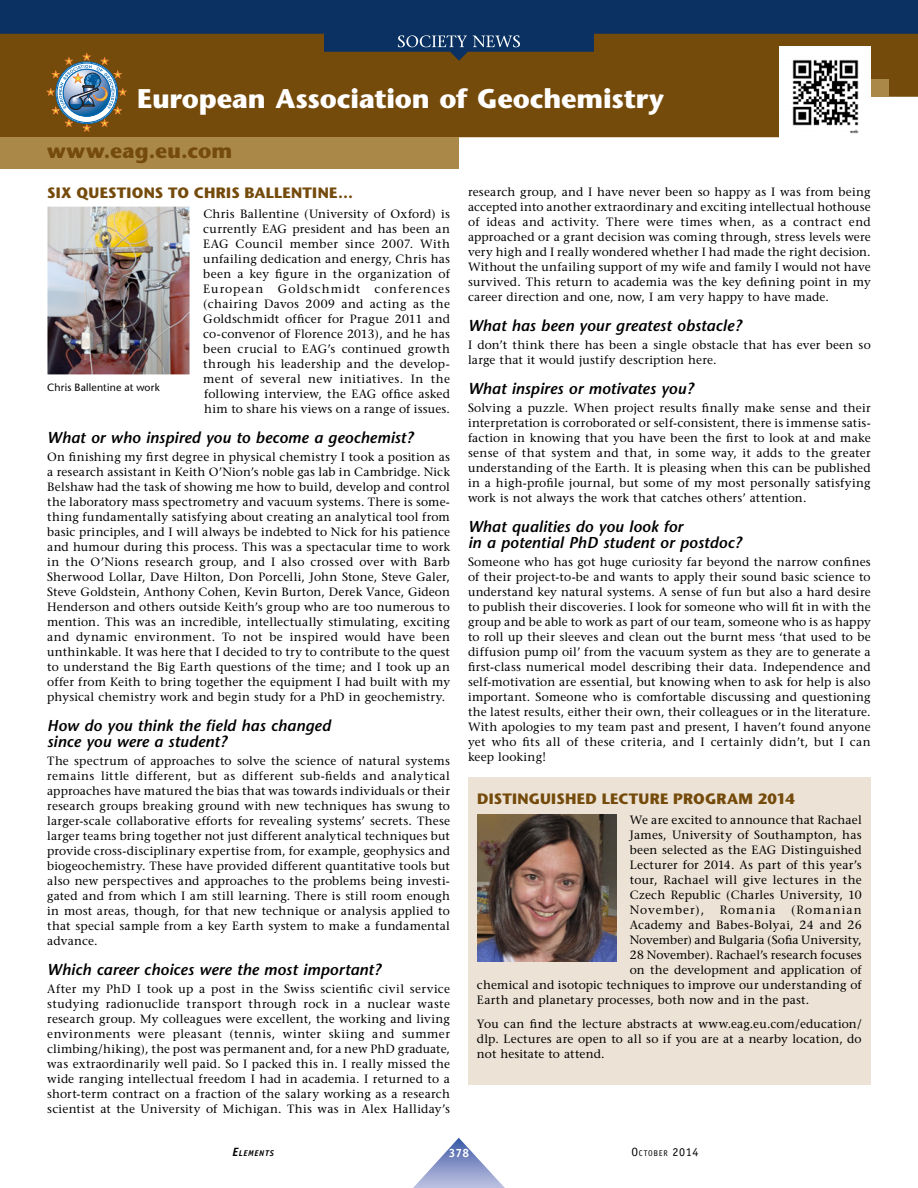
<style>
.page{position:relative;width:918px;height:1188px;background:#fff}
.page>*{position:absolute;margin:0;border:0;box-sizing:border-box;transform-origin:0 0}
.t1{font:700 27px "Stone Sans";letter-spacing:-.01em;color:#fff}
.t2{font:700 21px "Stone Sans";letter-spacing:.01em;color:#754b0c}
.t3{font:italic 600 15.75px/16.5px "Stone Sans";letter-spacing:.005em;color:#000}
.t4{font:700 15px "Stone Sans";letter-spacing:.015em;color:#754b0c}
.t5{font:12px/15px "Stone Serif";letter-spacing:.015em;color:#000;text-align:justify}
.t6{font:12px "Stone Serif";letter-spacing:.08em;color:#000}
.t7{font:700 12px "Officina Sans";color:#fff}
.t8{font:10.5px "Stone Sans";letter-spacing:.015em;color:#000}
.t9{font:8.4px "Officina Sans";letter-spacing:.085em;color:#000}
.t10{font:italic 700 8.4px "Officina Sans";letter-spacing:.08em;color:#000}
.s1{font-size:12px}
</style>
<div class="page">
<div style="left:468px;top:777px;width:403px;height:307px;background:#ece2d5"></div>
<div style="left:0;top:61px;width:918px;height:76px;background:#754b0c"></div>
<div style="left:0;top:137px;width:459px;height:32px;background:#aa8848"></div>
<div style="left:871px;top:79px;width:18px;height:18px;background:#aa8848"></div>
<img style="left:779px;top:61px;width:92px;height:76px">
<img style="left:47px;top:206px;width:143px;height:168px">
<img style="left:477px;top:814px;width:139px;height:148px">
<svg style="left:57px;top:63px;width:59px;height:59px"></svg>
<svg style="left:83px;top:125px;width:8px;height:6px"></svg>
<svg style="left:101px;top:120px;width:7px;height:7px"></svg>
<svg style="left:65px;top:120px;width:8px;height:7px"></svg>
<svg style="left:47px;top:61px;width:80px;height:53px;background:#7c8380"></svg>
<svg style="left:413px;top:1138px;width:92px;height:50px"></svg>
<svg style="left:0;top:0;width:918px;height:61px;background:#343f47"></svg>
<svg style="left:398px;top:35px;width:122px;height:12px"></svg>
<h1 class="t1" style="left:137px;top:88px;width:528px">European Association of Geochemistry</h1>
<h2 class="t2" style="left:47px;top:143px;width:187px">www.eag.eu.com</h2>
<p class="t4" style="left:47px;top:187px;width:307px">SIX QUESTIONS TO CHRIS BALLENTINE…</p>
<p class="t5" style="left:203px;top:207px;width:248px">Chris Ballentine (University of Oxford) is currently EAG president and has been an EAG Council member since 2007. With unfailing dedication and energy, Chris has been a key figure in the organization of European Goldschmidt conferences (chairing Davos 2009 and acting as the Goldschmidt officer for Prague 2011 and co-convenor of Florence 2013), and he has been crucial to EAG’s continued growth through his leadership and the develop&shy;ment of several new initiatives. In the following interview, the EAG office asked him to share his views on a range of issues.</p>
<h3 class="t3" style="left:47px;top:430px;width:368px">What or who inspired you to become a geochemist?</h3>
<p class="t5" style="left:47px;top:450px;width:404px">On finishing my first degree in physical chemistry I took a position as a research assistant in Keith O’Nion’s noble gas lab in Cambridge. Nick Belshaw had the task of showing me how to build, develop and control the laboratory mass spectrometry and vacuum systems. There is some&shy;thing fundamentally satisfying about creating an analytical tool from basic principles, and I will always be indebted to Nick for his patience and humour during this process. This was a spectacular time to work in the O’Nions research group, and I also crossed over with Barb Sherwood Lollar, Dave Hilton, Don Porcelli, John Stone, Steve Galer, Steve Goldstein, Anthony Cohen, Kevin Burton, Derek Vance, Gideon Henderson and others outside Keith’s group who are too numerous to mention. This was an incredible, intellectually stimulating, exciting and dynamic environment. To not be inspired would have been unthinkable. It was here that I decided to try to contribute to the quest to understand the Big Earth questions of the time; and I took up an offer from Keith to bring together the equipment I had built with my physical chemistry work and begin study for a PhD in geochemistry.</p>
<h3 class="t3" style="left:47px;top:718px;width:285px">How do you think the field has changed since you were a student?</h3>
<p class="t5" style="left:47px;top:755px;width:404px">The spectrum of approaches to solve the science of natural systems remains little different, but as different sub-fields and analytical approaches have matured the bias that was towards individuals or their research groups breaking ground with new techniques has swung to larger-scale collaborative efforts for revealing systems’ secrets. These larger teams bring together not just different analytical techniques but provide cross-disciplinary expertise from, for example, geophysics and biogeochemistry. These have provided different quantitative tools but also new perspectives and approaches to the problems being investi&shy;gated and from which I am still learning. There is still room enough in most areas, though, for that new technique or analysis applied to that special sample from a key Earth system to make a fundamental advance.</p>
<h3 class="t3" style="left:47px;top:963px;width:335px">Which career choices were the most important?</h3>
<p class="t5" style="left:47px;top:983px;width:404px">After my PhD I took up a post in the Swiss scientific civil service studying radionuclide transport through rock in a nuclear waste research group. My colleagues were excellent, the working and living environments were pleasant (tennis, winter skiing and summer climbing/hiking), the post was permanent and, for a new PhD graduate, was extraordinarily well paid. So I packed this in. I really missed the wide ranging intellectual freedom I had in academia. I returned to a short-term contract on a fraction of the salary working as a research scientist at the University of Michigan. This was in Alex Halliday’s</p>
<p class="t8" style="left:47px;top:383px;width:114px">Chris Ballentine at work</p>
<p class="t5" style="left:468px;top:185px;width:404px">research group, and I have never been so happy as I was from being accepted into another extraordinary and exciting intellectual hothouse of ideas and activity. There were times when, as a contract end approached or a grant decision was coming through, stress levels were very high and I really wondered whether I had made the right decision.<br>Without the unfailing support of my wife and family I would not have survived. This return to academia was the key defining point in my career direction and one, now, I am very happy to have made.</p>
<h3 class="t3" style="left:468px;top:319px;width:275px">What has been your greatest obstacle?</h3>
<p class="t5" style="left:468px;top:338px;width:404px">I don’t think there has been a single obstacle that has ever been so large that it would justify description here.</p>
<h3 class="t3" style="left:468px;top:382px;width:227px">What inspires or motivates you?</h3>
<p class="t5" style="left:468px;top:401px;width:404px">Solving a puzzle. When project results finally make sense and their interpretation is corroborated or self-consistent, there is immense satis&shy;faction in knowing that you have been the first to look at and make sense of that system and that, in some way, it adds to the greater understanding of the Earth. It is pleasing when this can be published in a high-profile journal, but some of my most personally satisfying work is not always the work that catches others’ attention.</p>
<h3 class="t3" style="left:468px;top:520px;width:275px">What qualities do you look for<br>in a potential PhD student or postdoc?</h3>
<p class="t5" style="left:468px;top:556px;width:404px">Someone who has got huge curiosity far beyond the narrow confines of their project-to-be and wants to apply their sound basic science to understand key natural systems. A sense of fun but also a hard desire to publish their discoveries. I look for someone who will fit in with the group and be able to work as part of our team, someone who is as happy to roll up their sleeves and clean out the burnt mess ‘that used to be diffusion pump oil’ from the vacuum system as they are to generate a first-class numerical model describing their data. Independence and self-motivation are essential, but knowing when to ask for help is also important. Someone who is comfortable discussing and questioning the latest results, either their own, their colleagues or in the literature.<br>With apologies to my team past and present, I haven’t found anyone yet who fits all of these criteria, and I certainly didn’t, but I can keep looking!</p>
<p class="t4" style="left:477px;top:793px;width:319px">DISTINGUISHED LECTURE PROGRAM 2014</p>
<p class="t5" style="left:630px;top:813px;width:233px">We are excited to announce that Rachael James, University of Southampton, has been selected as the EAG Distinguished Lecturer for 2014. As part of this year’s tour, Rachael will give lectures in the Czech Republic (Charles University, 10<br>November),</p>
<p class="t6" style="left:720px;top:905px;width:57px">Romania</p>
<p class="t6" style="left:791px;top:905px;width:72px">(Romanian</p>
<p class="t5" style="left:630px;top:918px;width:233px">Academy and Babes-Bolyai, 24 and 26</p>
<p class="t5" style="left:630px;top:933px;width:233px">November) and Bulgaria (Sofia University,</p>
<p class="t5" style="left:630px;top:948px;width:233px">28 November). Rachael’s research focuses</p>
<p class="t5" style="left:630px;top:963px;width:233px">on the development and application of</p>
<p class="t5" style="left:477px;top:978px;width:386px">chemical and isotopic techniques to improve our understanding of</p>
<p class="t5" style="left:477px;top:993px;width:334px">Earth and planetary processes, both now and in the past.</p>
<p class="t5" style="left:477px;top:1017px;width:386px">You can find the lecture abstracts at www.eag.eu.com/education/ dlp. Lectures are open to all so if you are at a nearby location, do not hesitate to attend.</p>
<p class="t10" style="left:232px;top:1150px;width:43px"><span class="s1">E</span>LEMENTS</p>
<p class="t7" style="left:449px;top:1149px;width:22px">378</p>
<p class="t9" style="left:631px;top:1150px;width:69px"><span class="s1">O</span>CTOBER <span class="s1">2014</span></p>
</div>
